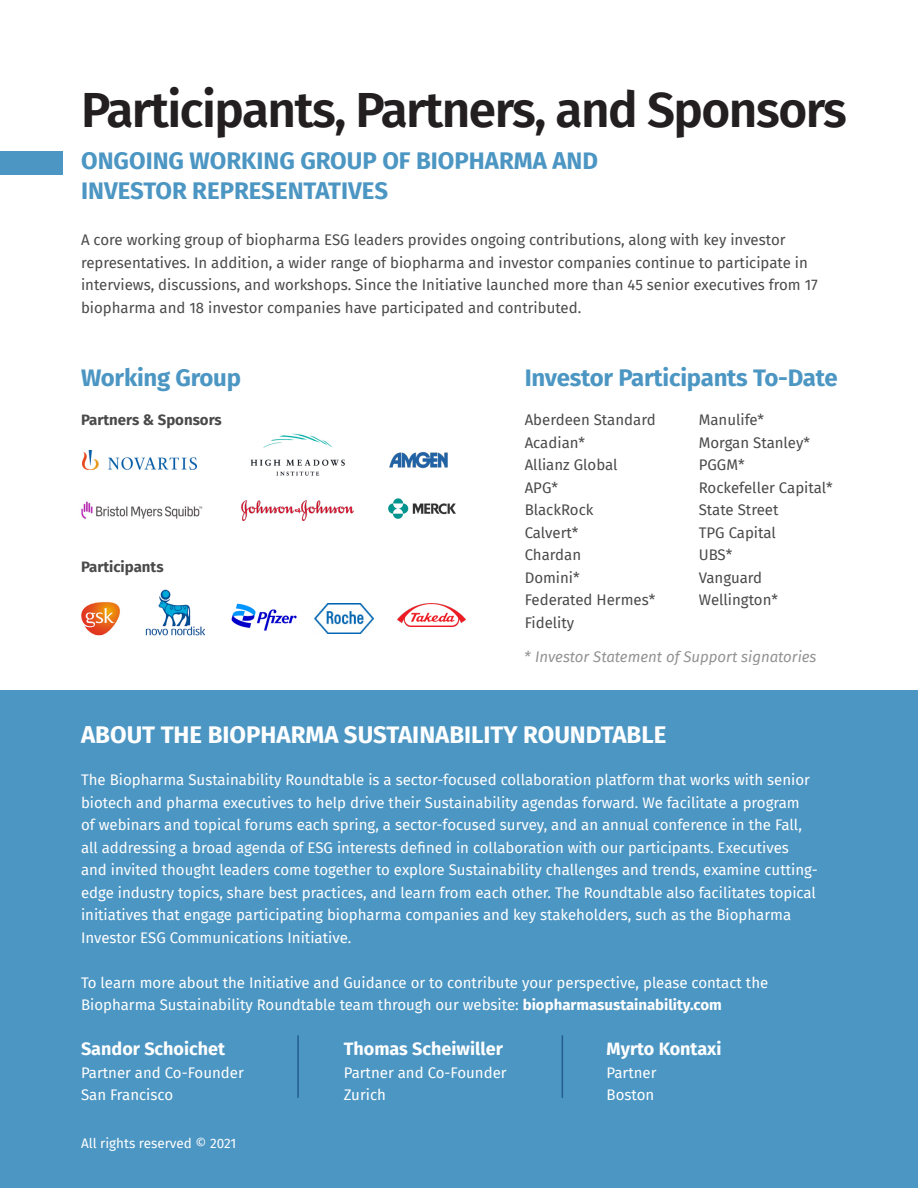
<style>
.page{position:relative;width:918px;height:1188px;background:#fff}
.page>*{position:absolute;margin:0;border:0;box-sizing:border-box;transform-origin:0 0}
.Heading{font:600 49.5px "Fira Sans";letter-spacing:-.03em;color:#231f20}
.Heading-2{font:700 24px/30px "Fira Sans";letter-spacing:-.005em;color:#4c96c3}
.Heading-3{font:700 24px "Fira Sans";color:#fff}
.Body{font:700 18px "Fira Sans";color:#fff}
.Body-2{font:15px/22.5px "Fira Sans";color:#fff}
.Body-3{font:15px/22.5px "Fira Sans";color:#4a4a4a}
.t1{font:italic 15px "Fira Sans";color:#4a4a4a}
.Body-4{font:700 15px "Fira Sans";color:#4a4a4a}
.t2{font:13.5px "Fira Sans";color:#fff}
.s1{font-weight:700}
</style>
<div class="page">
<div style="left:0;top:152px;width:62px;height:23px;background:#4c96c3"></div>
<div style="left:0;top:691px;width:918px;height:497px;background:#4c96c3"></div>
<hr style="left:297px;top:1035px;width:2px;height:63px;background:#235e8e">
<hr style="left:562px;top:1035px;width:1px;height:63px;background:#235e8e">
<img style="left:82px;top:451px;width:115px;height:18px">
<img style="left:250px;top:433px;width:95px;height:43px">
<img style="left:389px;top:452px;width:59px;height:16px">
<img style="left:81px;top:501px;width:122px;height:18px">
<img style="left:241px;top:500px;width:112px;height:21px">
<img style="left:388px;top:498px;width:67px;height:21px">
<img style="left:145px;top:590px;width:60px;height:46px">
<img style="left:231px;top:603px;width:66px;height:28px">
<img style="left:315px;top:603px;width:59px;height:31px">
<img style="left:397px;top:604px;width:68px;height:23px">
<img style="left:81px;top:602px;width:39px;height:34px">
<div style="left:116px;top:622px;width:18px;height:12px;background:#fff"></div>
<p class="Heading" style="left:81px;top:69px;width:768px">Participants, Partners, and Sponsors</p>
<p class="Heading-2" style="left:81px;top:144px;width:518px">ONGOING WORKING GROUP OF BIOPHARMA AND<br>INVESTOR REPRESENTATIVES</p>
<p class="Body-3" style="left:81px;top:228px;width:738px">A core working group of biopharma ESG leaders provides ongoing contributions, along with key investor representatives. In addition, a wider range of biopharma and investor companies continue to participate in interviews, discussions, and workshops. Since the Initiative launched more than 45 senior executives from 17 biopharma and 18 investor companies have participated and contributed.</p>
<p class="Heading-2" style="left:81px;top:361px;width:162px">Working Group</p>
<p class="Heading-2" style="left:525px;top:361px;width:315px">Investor Participants To-Date</p>
<p class="Body-4" style="left:81px;top:407px;width:142px">Partners &amp; Sponsors</p>
<p class="Body-4" style="left:81px;top:554px;width:84px">Participants</p>
<p class="Body-3" style="left:525px;top:408px;width:132px">Aberdeen Standard</p>
<p class="Body-3" style="left:525px;top:431px;width:62px">Acadian*</p>
<p class="Body-3" style="left:525px;top:453px;width:94px">Allianz Global</p>
<p class="Body-3" style="left:525px;top:476px;width:35px">APG*</p>
<p class="Body-3" style="left:525px;top:498px;width:70px">BlackRock</p>
<p class="Body-3" style="left:525px;top:521px;width:55px">Calvert*</p>
<p class="Body-3" style="left:525px;top:543px;width:58px">Chardan</p>
<p class="Body-3" style="left:525px;top:566px;width:57px">Domini*</p>
<p class="Body-3" style="left:525px;top:588px;width:132px">Federated Hermes*</p>
<p class="Body-3" style="left:525px;top:611px;width:51px">Fidelity</p>
<p class="Body-3" style="left:699px;top:408px;width:67px">Manulife*</p>
<p class="Body-3" style="left:699px;top:431px;width:113px">Morgan Stanley*</p>
<p class="Body-3" style="left:699px;top:453px;width:47px">PGGM*</p>
<p class="Body-3" style="left:699px;top:476px;width:135px">Rockefeller Capital*</p>
<p class="Body-3" style="left:699px;top:498px;width:81px">State Street</p>
<p class="Body-3" style="left:699px;top:521px;width:79px">TPG Capital</p>
<p class="Body-3" style="left:699px;top:543px;width:35px">UBS*</p>
<p class="Body-3" style="left:699px;top:566px;width:65px">Vanguard</p>
<p class="Body-3" style="left:699px;top:588px;width:81px">Wellington*</p>
<p class="t1" style="left:525px;top:645px;width:293px">* Investor Statement of Support signatories</p>
<p class="Heading-3" style="left:81px;top:714px;width:587px">ABOUT THE BIOPHARMA SUSTAINABILITY ROUNDTABLE</p>
<p class="Body-2" style="left:81px;top:768px;width:738px">The Biopharma Sustainability Roundtable is a sector-focused collaboration platform that works with senior biotech and pharma executives to help drive their Sustainability agendas forward. We facilitate a program<br>of webinars and topical forums each spring, a sector-focused survey, and an annual conference in the Fall, all addressing a broad agenda of ESG interests defined in collaboration with our participants. Executives and invited thought leaders come together to explore Sustainability challenges and trends, examine cutting&shy;edge industry topics, share best practices, and learn from each other. The Roundtable also facilitates topical initiatives that engage participating biopharma companies and key stakeholders, such as the Biopharma Investor ESG Communications Initiative.</p>
<p class="Body-2" style="left:81px;top:971px;width:689px">To learn more about the Initiative and Guidance or to contribute your perspective, please contact the<br>Biopharma Sustainability Roundtable team through our website: <span class="s1">biopharmasustainability.com</span></p>
<p class="Body" style="left:81px;top:1034px;width:146px">Sandor Schoichet</p>
<p class="Body-2" style="left:81px;top:1061px;width:164px">Partner and Co-Founder<br>San Francisco</p>
<p class="Body" style="left:607px;top:1034px;width:116px">Myrto Kontaxi</p>
<p class="Body-2" style="left:607px;top:1061px;width:52px">Partner<br>Boston</p>
<p class="Body" style="left:344px;top:1034px;width:161px">Thomas Scheiwiller</p>
<p class="Body-2" style="left:344px;top:1061px;width:164px">Partner and Co-Founder<br>Zurich</p>
<p class="t2" style="left:81px;top:1133px;width:157px">All rights reserved © 2021</p>
</div>
